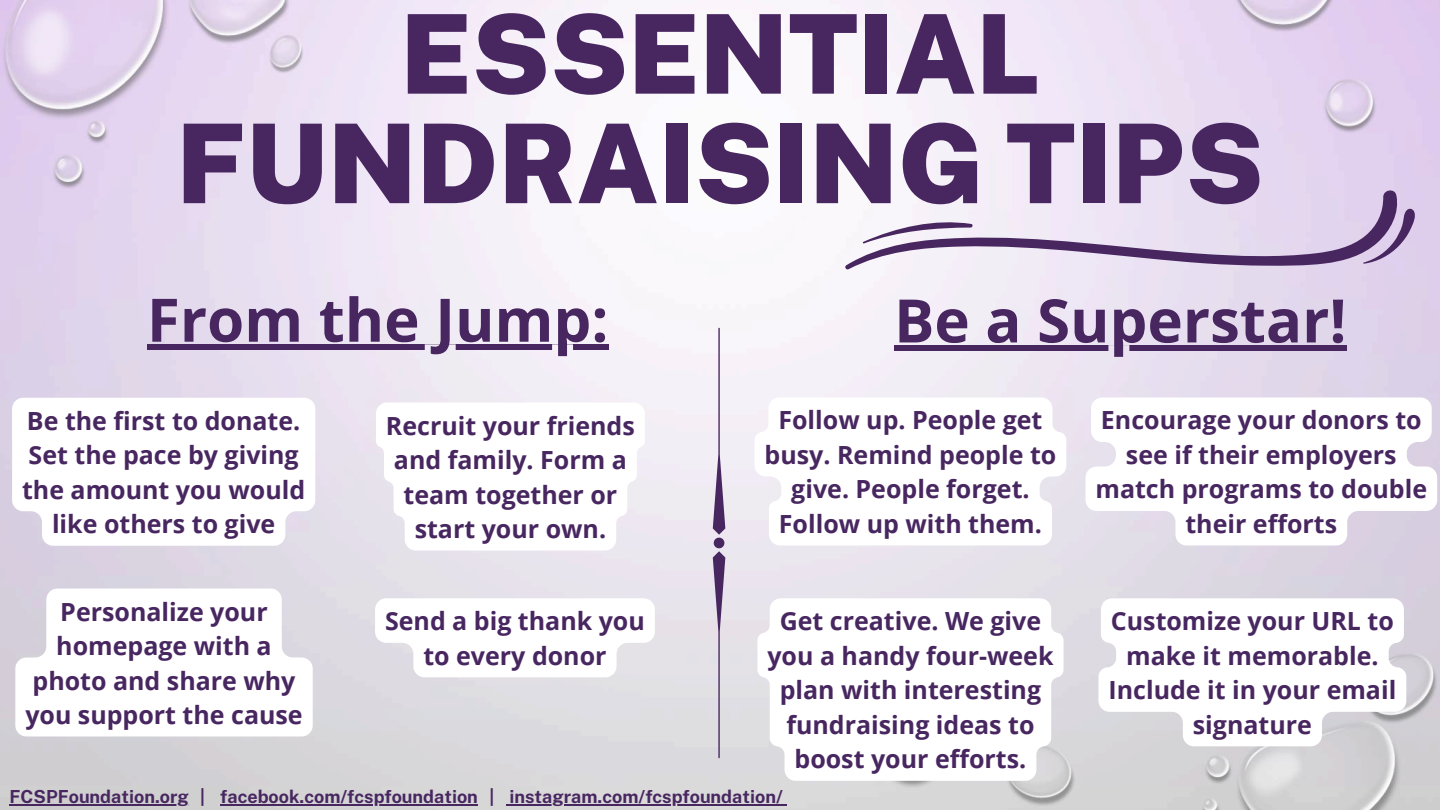
<style>
.page{position:relative;width:1440px;height:810px;background:#fff}
.page>*{position:absolute;margin:0;border:0;box-sizing:border-box;transform-origin:0 0}
.t1{font:900 110px/109.5px "Public Sans";color:#482761;text-align:center}
.t2{font:700 60px "Open Sans";color:#482761}
.t3{font:700 25px/34.5px "Open Sans";color:#482761;text-align:center}
.t4{font:700 18px "Public Sans";color:#482761}
</style>
<div class="page">
<img style="left:0;top:0;width:1440px;height:810px">
<svg style="left:844px;top:188px;width:573px;height:82px"></svg>
<svg style="left:713px;top:328px;width:12px;height:430px"></svg>
<hr style="left:10px;top:804px;width:179px;height:2px;background:#482761">
<hr style="left:220px;top:804px;width:258px;height:2px;background:#482761">
<hr style="left:510px;top:804px;width:273px;height:2px;background:#482761">
<div style="left:147px;top:345px;width:461px;height:5px;background:#482761"></div>
<svg style="left:12px;top:398px;width:303px;height:148px"></svg>
<svg style="left:15px;top:588px;width:298px;height:148px"></svg>
<svg style="left:376px;top:403px;width:269px;height:148px"></svg>
<svg style="left:375px;top:598px;width:280px;height:79px"></svg>
<div style="left:894px;top:345px;width:453px;height:6px;background:#482761"></div>
<svg style="left:755px;top:398px;width:311px;height:147px"></svg>
<svg style="left:757px;top:598px;width:307px;height:183px"></svg>
<svg style="left:1086px;top:398px;width:351px;height:147px"></svg>
<svg style="left:1098px;top:598px;width:308px;height:148px"></svg>
<h1 class="t1" style="left:176px;top:-1px;width:1089px">ESSENTIAL<br>FUNDRAISING TIPS</h1>
<h2 class="t2" style="left:147px;top:278px;width:463px">From the Jump:</h2>
<p class="t3" style="left:22px;top:403px;width:285px">Be the first to donate.<br>Set the pace by giving the amount you would like others to give</p>
<p class="t3" style="left:25px;top:594px;width:279px">Personalize your homepage with a photo and share why you support the cause</p>
<p class="t3" style="left:386px;top:408px;width:250px">Recruit your friends and family. Form a team together or start your own.</p>
<p class="t3" style="left:385px;top:603px;width:261px">Send a big thank you to every donor</p>
<h2 class="t2" style="left:894px;top:278px;width:454px">Be a Superstar!</h2>
<p class="t3" style="left:765px;top:403px;width:293px">Follow up. People get busy. Remind people to give. People forget.<br>Follow up with them.</p>
<p class="t3" style="left:767px;top:603px;width:288px">Get creative. We give you a handy four-week plan with interesting fundraising ideas to boost your efforts.</p>
<p class="t3" style="left:1096px;top:403px;width:333px">Encourage your donors to see if their employers match programs to double their efforts</p>
<p class="t3" style="left:1108px;top:603px;width:289px">Customize your URL to make it memorable.<br>Include it in your email signature</p>
<p class="t4" style="left:10px;top:786px;width:775px">FCSPFoundation.org | facebook.com/fcspfoundation | instagram.com/fcspfoundation/</p>
</div>
